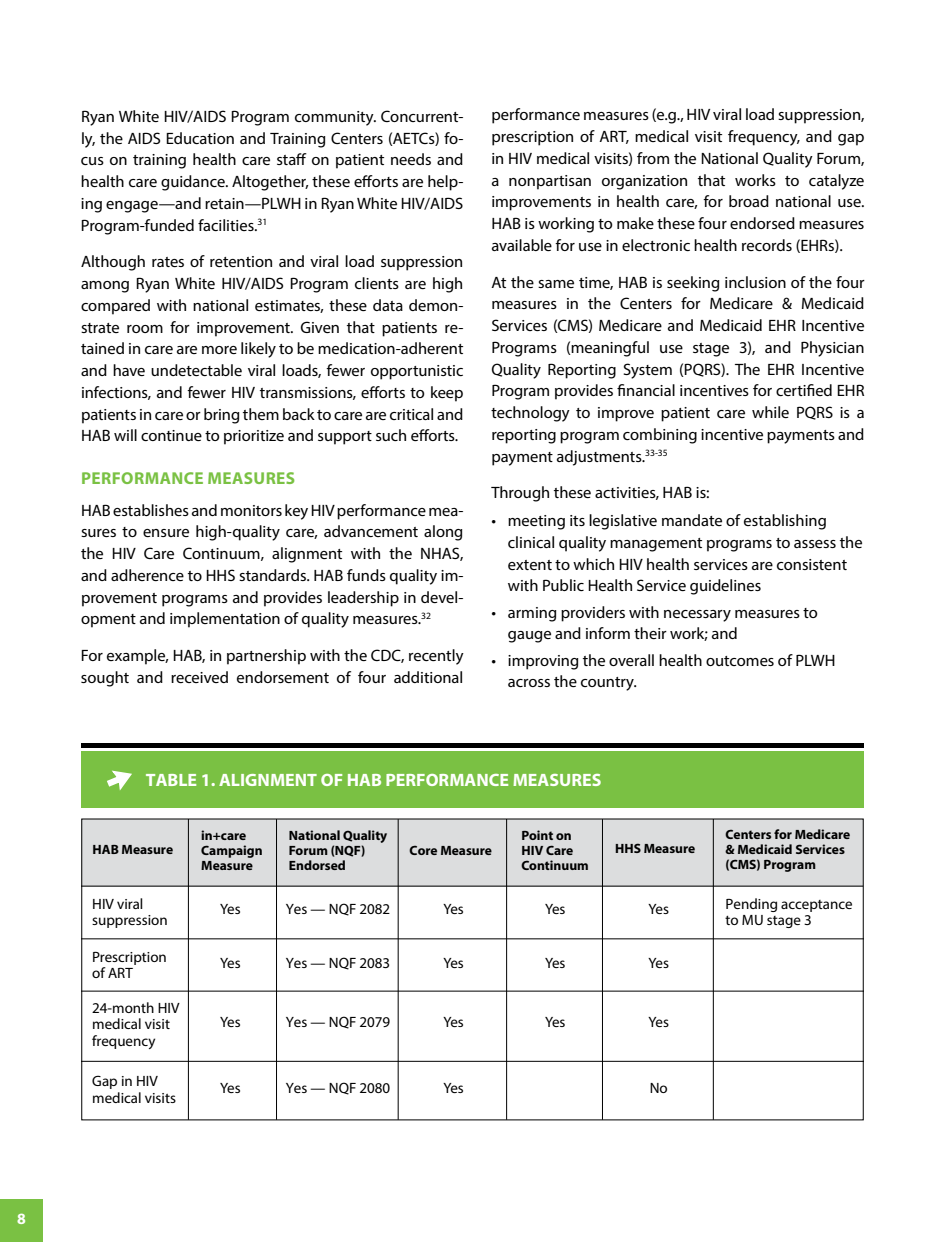
<style>
.page{position:relative;width:945px;height:1242px;background:#fff}
.page>*{position:absolute;margin:0;border:0;box-sizing:border-box;transform-origin:0 0}
.t1{font:700 18px "Myriad Pro";color:#fff}
.t2{font:700 17.25px "Myriad Pro";letter-spacing:.025em;color:#7ac143}
.t3{font:16.5px/21.8px "Myriad Pro";color:#000;text-align:justify}
.t4{font:700 15.75px "Myriad Pro";color:#fff}
.t5{font:15px/16.5px "Myriad Pro";color:#000}
.t6{font:700 13.5px/15px "Myriad Pro";color:#000}
</style>
<div class="page">
<div style="left:0;top:1200px;width:42px;height:42px;background:#7ac143"></div>
<div style="left:81px;top:751px;width:783px;height:57px;background:#7ac143"></div>
<svg style="left:107px;top:770px;width:25px;height:21px"></svg>
<div style="left:81px;top:743px;width:783px;height:5px;background:#000"></div>
<div style="left:82px;top:819px;width:781px;height:68px;background:#dcddde"></div>
<hr style="left:188px;top:819px;width:1px;height:301px;background:#000">
<hr style="left:276px;top:819px;width:1px;height:301px;background:#000">
<hr style="left:398px;top:819px;width:1px;height:301px;background:#000">
<hr style="left:506px;top:819px;width:1px;height:301px;background:#000">
<hr style="left:602px;top:819px;width:1px;height:301px;background:#000">
<hr style="left:713px;top:819px;width:1px;height:301px;background:#000">
<hr style="left:81px;top:938px;width:783px;height:1px;background:#000">
<hr style="left:81px;top:886px;width:782px;height:1px;background:#000">
<hr style="left:81px;top:991px;width:783px;height:1px;background:#000">
<hr style="left:81px;top:1061px;width:783px;height:1px;background:#000">
<p class="t4" style="left:17px;top:1208px;width:10px">8</p>
<p class="t3" style="left:81px;top:105px;width:384px">Ryan White HIV/AIDS Program community. Concurrent&shy;ly, the AIDS Education and Training Centers (AETCs) fo&shy;cus on training health care staff on patient needs and health care guidance. Altogether, these efforts are help&shy;ing engage—and retain—PLWH in Ryan White HIV/AIDS Program-funded facilities.<sup>31</sup></p>
<p class="t3" style="left:81px;top:251px;width:384px">Although rates of retention and viral load suppression among Ryan White HIV/AIDS Program clients are high compared with national estimates, these data demon&shy;strate room for improvement. Given that patients re&shy;tained in care are more likely to be medication-adherent and have undetectable viral loads, fewer opportunistic infections, and fewer HIV transmissions, efforts to keep patients in care or bring them back to care are critical and HAB will continue to prioritize and support such efforts.</p>
<h2 class="t2" style="left:81px;top:467px;width:216px">PERFORMANCE MEASURES</h2>
<p class="t3" style="left:81px;top:499px;width:384px">HAB establishes and monitors key HIV performance mea&shy;sures to ensure high-quality care, advancement along the HIV Care Continuum, alignment with the NHAS, and adherence to HHS standards. HAB funds quality im&shy;provement programs and provides leadership in devel&shy;opment and implementation of quality measures.<sup>32</sup></p>
<p class="t3" style="left:81px;top:644px;width:384px">For example, HAB, in partnership with the CDC, recently sought and received endorsement of four additional</p>
<p class="t3" style="left:491px;top:104px;width:375px">performance measures (e.g., HIV viral load suppression, prescription of ART, medical visit frequency, and gap in HIV medical visits) from the National Quality Forum, a nonpartisan organization that works to catalyze improvements in health care, for broad national use.<br>HAB is working to make these four endorsed measures available for use in electronic health records (EHRs).</p>
<p class="t3" style="left:491px;top:271px;width:375px">At the same time, HAB is seeking inclusion of the four measures in the Centers for Medicare &amp; Medicaid Services (CMS) Medicare and Medicaid EHR Incentive Programs (meaningful use stage 3), and Physician Quality Reporting System (PQRS). The EHR Incentive Program provides financial incentives for certified EHR technology to improve patient care while PQRS is a reporting program combining incentive payments and payment adjustments.<sup>33-35</sup></p>
<p class="t3" style="left:491px;top:482px;width:220px">Through these activities, HAB is:</p>
<p class="t3" style="left:508px;top:509px;width:356px;text-align:left;text-indent:-16px">• meeting its legislative mandate of establishing clinical quality management programs to assess the extent to which HIV health services are consistent with Public Health Service guidelines</p>
<p class="t3" style="left:508px;top:601px;width:312px;text-indent:-16px">• arming providers with necessary measures to gauge and inform their work; and</p>
<p class="t3" style="left:508px;top:649px;width:329px;text-indent:-16px">• improving the overall health outcomes of PLWH across the country.</p>
<h1 class="t1" style="left:146px;top:769px;width:457px">TABLE 1. ALIGNMENT OF HAB PERFORMANCE MEASURES</h1>
<p class="t6" style="left:93px;top:841px;width:82px">HAB Measure</p>
<p class="t6" style="left:201px;top:827px;width:63px">in+care<br>Campaign<br>Measure</p>
<p class="t6" style="left:289px;top:828px;width:100px">National Quality<br>Forum (nQF) endorsed</p>
<p class="t6" style="left:410px;top:842px;width:84px">Core Measure</p>
<p class="t6" style="left:522px;top:828px;width:69px">Point on<br>HIV care continuum</p>
<p class="t6" style="left:615px;top:841px;width:82px">HHS Measure</p>
<p class="t6" style="left:726px;top:827px;width:126px">Centers for Medicare &amp; Medicaid Services (CMS) Program</p>
<p class="t5" style="left:92px;top:895px;width:77px">HIV viral suppression</p>
<p class="t5" style="left:220px;top:900px;width:22px">yes</p>
<p class="t5" style="left:286px;top:900px;width:106px">Yes — NQF 2082</p>
<p class="t5" style="left:443px;top:900px;width:22px">yes</p>
<p class="t5" style="left:545px;top:900px;width:22px">yes</p>
<p class="t5" style="left:649px;top:900px;width:22px">yes</p>
<p class="t5" style="left:726px;top:895px;width:129px">Pending acceptance to MU stage 3</p>
<p class="t5" style="left:92px;top:948px;width:76px">Prescription of ART</p>
<p class="t5" style="left:220px;top:955px;width:22px">yes</p>
<p class="t5" style="left:286px;top:955px;width:106px">Yes — NQF 2083</p>
<p class="t5" style="left:443px;top:955px;width:22px">yes</p>
<p class="t5" style="left:545px;top:955px;width:22px">yes</p>
<p class="t5" style="left:649px;top:955px;width:22px">yes</p>
<p class="t5" style="left:92px;top:999px;width:89px">24-month HIV medical visit frequency</p>
<p class="t5" style="left:220px;top:1014px;width:22px">yes</p>
<p class="t5" style="left:286px;top:1014px;width:106px">Yes — NQF 2079</p>
<p class="t5" style="left:443px;top:1014px;width:22px">yes</p>
<p class="t5" style="left:545px;top:1014px;width:22px">yes</p>
<p class="t5" style="left:649px;top:1014px;width:22px">yes</p>
<p class="t5" style="left:92px;top:1073px;width:85px">Gap in HIV medical visits</p>
<p class="t5" style="left:220px;top:1079px;width:22px">yes</p>
<p class="t5" style="left:286px;top:1079px;width:106px">Yes — NQF 2080</p>
<p class="t5" style="left:443px;top:1079px;width:22px">yes</p>
<p class="t5" style="left:650px;top:1079px;width:20px">No</p>
</div>
